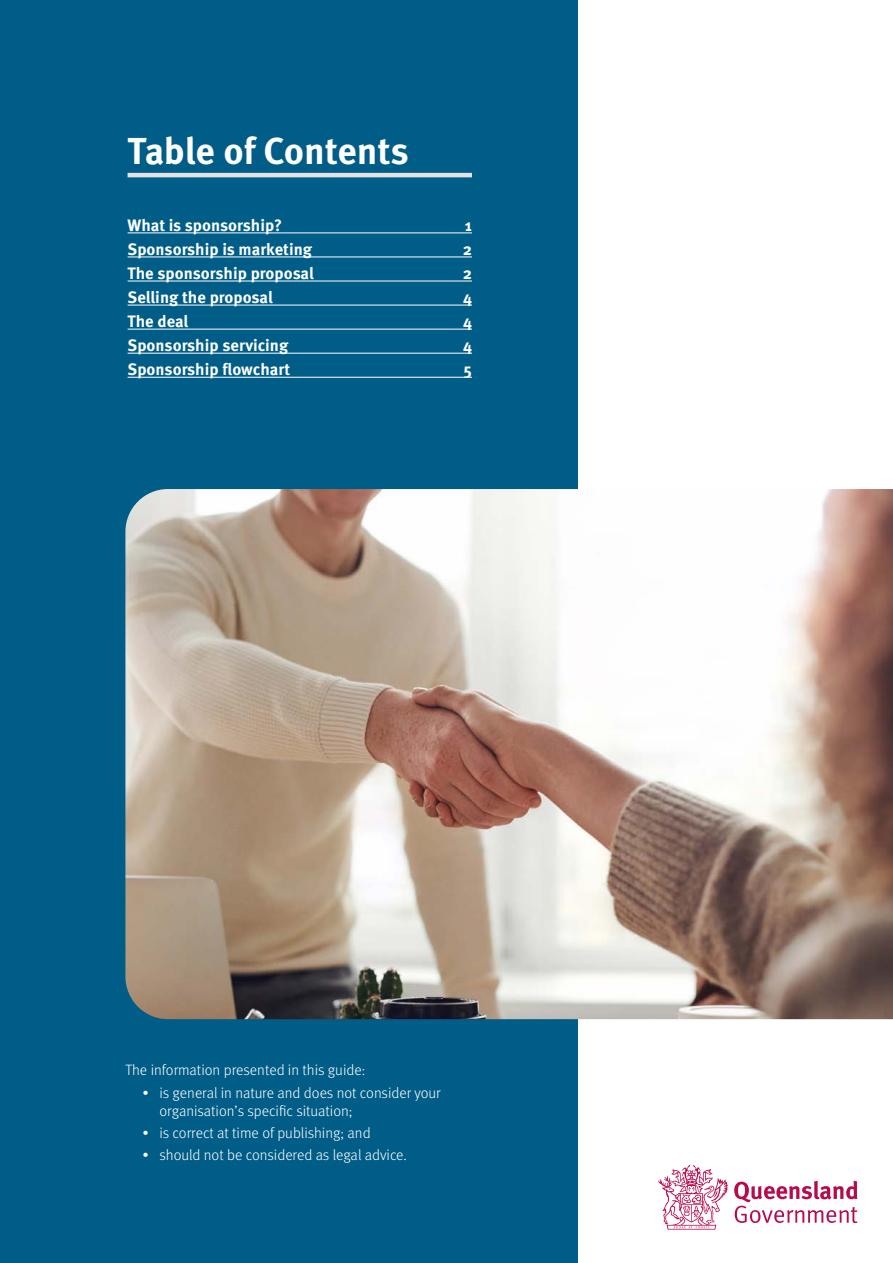
<style>
.page{position:relative;width:893px;height:1263px;background:#fff}
.page>*{position:absolute;margin:0;border:0;box-sizing:border-box;transform-origin:0 0}
.Heading_1_No_Number{font:700 37.5px "Meta Pro";letter-spacing:-.005em;color:#fff}
.t1{font:700 16.5px "Meta Pro";color:#fff}
.t2{font:300 15px/18px "Meta Pro";color:#fff}
</style>
<div class="page">
<svg style="left:734px;top:1181px;width:123px;height:42px"></svg>
<svg style="left:658px;top:1164px;width:70px;height:65px"></svg>
<div style="left:0;top:0;width:578px;height:1263px;background:#005d87"></div>
<hr style="left:128px;top:173px;width:344px;height:4px;background:#e5e2e4">
<hr style="left:128px;top:233px;width:344px;height:1px;background:#fff">
<hr style="left:128px;top:257px;width:344px;height:1px;background:#fff">
<hr style="left:128px;top:281px;width:344px;height:1px;background:#fff">
<hr style="left:128px;top:305px;width:344px;height:1px;background:#fff">
<hr style="left:128px;top:329px;width:344px;height:1px;background:#fff">
<hr style="left:128px;top:353px;width:344px;height:1px;background:#fff">
<hr style="left:128px;top:377px;width:344px;height:1px;background:#fff">
<img style="left:125px;top:489px;width:768px;height:530px">
<h2 class="Heading_1_No_Number" style="left:128px;top:122px;width:283px">Table of Contents</h2>
<p class="t1" style="left:128px;top:212px;width:156px">What is sponsorship?</p>
<p class="t1" style="left:465px;top:212px;width:9px">1</p>
<p class="t1" style="left:128px;top:236px;width:186px">Sponsorship is marketing</p>
<p class="t1" style="left:463px;top:236px;width:11px">2</p>
<p class="t1" style="left:128px;top:260px;width:188px">The sponsorship proposal</p>
<p class="t1" style="left:463px;top:260px;width:11px">2</p>
<p class="t1" style="left:128px;top:284px;width:147px">Selling the proposal</p>
<p class="t1" style="left:463px;top:284px;width:10px">4</p>
<p class="t1" style="left:128px;top:308px;width:62px">The deal</p>
<p class="t1" style="left:463px;top:308px;width:10px">4</p>
<p class="t1" style="left:128px;top:333px;width:162px">Sponsorship servicing</p>
<p class="t1" style="left:463px;top:333px;width:10px">4</p>
<p class="t1" style="left:128px;top:357px;width:164px">Sponsorship flowchart</p>
<p class="t1" style="left:463px;top:357px;width:10px">5</p>
<p class="t2" style="left:125px;top:1060px;width:241px">The information presented in this guide:</p>
<p class="t2" style="left:159px;top:1082px;width:283px;text-indent:-17px">• is general in nature and does not consider your organisation’s specific situation;</p>
<p class="t2" style="left:142px;top:1123px;width:230px">• is correct at time of publishing; and</p>
<p class="t2" style="left:142px;top:1145px;width:266px">• should not be considered as legal advice.</p>
</div>
